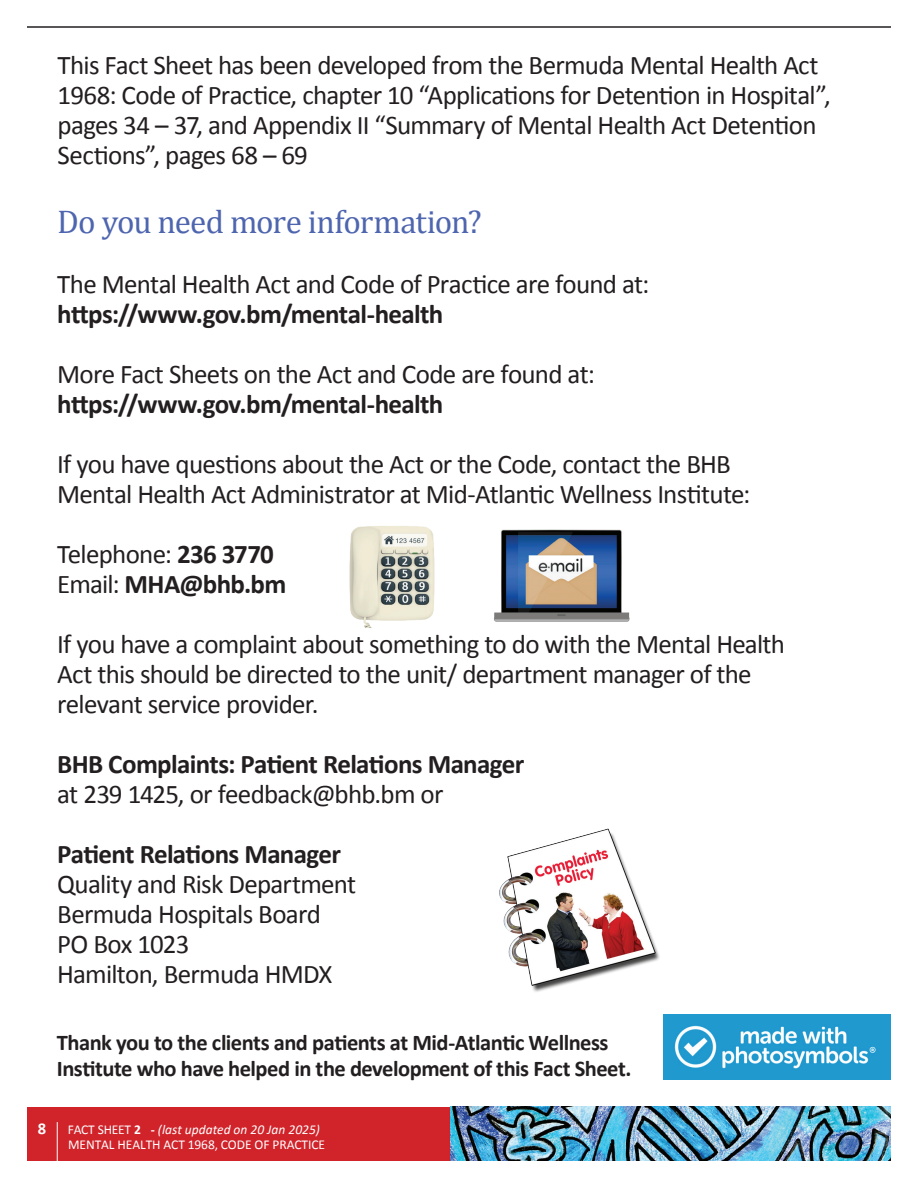
<style>
.page{position:relative;width:918px;height:1188px;background:#fff}
.page>*{position:absolute;margin:0;border:0;box-sizing:border-box;transform-origin:0 0}
.t1{font:33px "Cambria";letter-spacing:-.025em;color:#4e65af}
.t2{font:27px/30px "Calibri";letter-spacing:-.025em;color:#231f20}
.t3{font:700 27px/30px "Calibri";letter-spacing:-.025em;color:#231f20}
.t4{font:700 22.5px/25.5px "Calibri";letter-spacing:-.025em;color:#231f20}
.t5{font:700 16.5px "Calibri";color:#fff}
.t6{font:13.5px/15.9px "Calibri";letter-spacing:-.005em;color:#fff}
.s1{font-weight:400}
.s2{font-weight:700}
.s3{font-style:italic}
</style>
<div class="page">
<div style="left:27px;top:1107px;width:424px;height:54px;background:#d1232a"></div>
<img style="left:451px;top:1107px;width:440px;height:54px">
<hr style="left:57px;top:1122px;width:1px;height:39px;background:#fff">
<hr style="left:27px;top:26px;width:864px;height:2px;background:#231f20">
<img style="left:499px;top:828px;width:161px;height:164px">
<img style="left:349px;top:526px;width:86px;height:102px">
<img style="left:494px;top:529px;width:136px;height:93px">
<img style="left:663px;top:1014px;width:228px;height:66px">
<p class="t2" style="left:58px;top:50px;width:775px">This Fact Sheet has been developed from the Bermuda Mental Health Act 1968: Code of Practice, chapter 10 “Applications for Detention in Hospital”, pages 34 – 37, and Appendix II “Summary of Mental Health Act Detention Sections”, pages 68 – 69</p>
<p class="t1" style="left:57px;top:202px;width:426px">Do you need more information?</p>
<p class="t2" style="left:57px;top:269px;width:594px">The Mental Health Act and Code of Practice are found at:</p>
<p class="t3" style="left:57px;top:299px;width:388px">https://www.gov.bm/mental-health</p>
<p class="t2" style="left:57px;top:359px;width:539px">More Fact Sheets on the Act and Code are found at:</p>
<p class="t3" style="left:57px;top:389px;width:388px">https://www.gov.bm/mental-health</p>
<p class="t2" style="left:57px;top:449px;width:695px">If you have questions about the Act or the Code, contact the BHB<br>Mental Health Act Administrator at Mid-Atlantic Wellness Institute:</p>
<p class="t3" style="left:57px;top:539px;width:231px"><span class="s1">Telephone:</span> 236 3770<br><span class="s1">Email:</span> MHA@bhb.bm</p>
<p class="t2" style="left:57px;top:629px;width:729px">If you have a complaint about something to do with the Mental Health<br>Act this should be directed to the unit/ department manager of the relevant service provider.</p>
<p class="t3" style="left:57px;top:749px;width:469px">BHB Complaints: Patient Relations Manager</p>
<p class="t2" style="left:57px;top:779px;width:388px">at 239 1425, or feedback@bhb.bm or</p>
<p class="t3" style="left:57px;top:839px;width:285px">Patient Relations Manager</p>
<p class="t2" style="left:57px;top:869px;width:301px">Quality and Risk Department<br>Bermuda Hospitals Board<br>PO Box 1023<br>Hamilton, Bermuda HMDX</p>
<p class="t4" style="left:57px;top:1030px;width:576px">Thank you to the clients and patients at Mid-Atlantic Wellness<br>Institute who have helped in the development of this Fact Sheet.</p>
<p class="t5" style="left:38px;top:1118px;width:10px">8</p>
<p class="t6" style="left:68px;top:1121px;width:259px">FACT SHEET <span class="s2">2 -</span> <span class="s3">(last updated on 20 Jan 2025)<br></span>MENTAL HEALTH ACT 1968, CODE OF PRACTICE</p>
</div>
